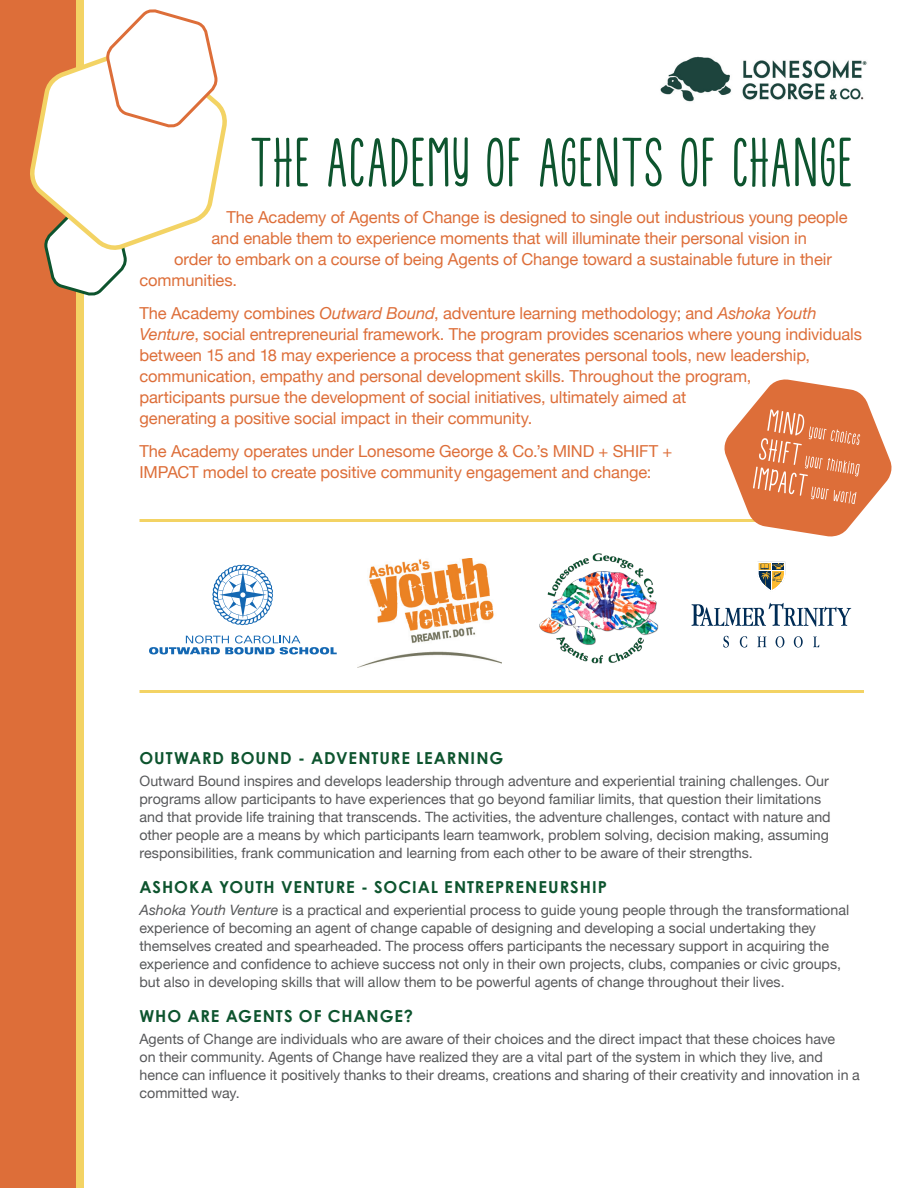
<style>
.page{position:relative;width:918px;height:1188px;background:#fff}
.page>*{position:absolute;margin:0;border:0;box-sizing:border-box;transform-origin:0 0}
.Main_Titles{font:66px "KG How Many Times";letter-spacing:.035em;color:#0d542e}
.BODY{font:16.5px/21px "Helvetica Neue";letter-spacing:-.01em;color:#dd6e39}
.Sub_titles{font:700 16.5px "Century Gothic";letter-spacing:.055em;color:#0d542e}
.BODY-2{font:14.25px/18px "Helvetica Neue";color:#57585a}
.s1{font-style:italic}
</style>
<div class="page">
<div style="left:0;top:0;width:76px;height:1188px;background:#dd6e39"></div>
<div style="left:76px;top:0;width:8px;height:1188px;background:#f3d364"></div>
<img style="left:539px;top:553px;width:120px;height:111px">
<img style="left:660px;top:56px;width:207px;height:46px">
<img style="left:357px;top:558px;width:144px;height:110px">
<svg style="left:692px;top:603px;width:159px;height:24px"></svg>
<svg style="left:723px;top:636px;width:6px;height:12px"></svg>
<svg style="left:740px;top:636px;width:7px;height:12px"></svg>
<svg style="left:757px;top:637px;width:9px;height:10px"></svg>
<svg style="left:776px;top:636px;width:8px;height:12px"></svg>
<svg style="left:794px;top:636px;width:9px;height:12px"></svg>
<svg style="left:813px;top:637px;width:6px;height:10px"></svg>
<svg style="left:758px;top:562px;width:28px;height:28px"></svg>
<svg style="left:212px;top:564px;width:61px;height:62px"></svg>
<svg style="left:149px;top:635px;width:188px;height:19px"></svg>
<hr style="left:140px;top:519px;width:688px;height:3px;background:#f3d364">
<hr style="left:140px;top:690px;width:724px;height:3px;background:#f3d364">
<svg style="left:724px;top:379px;width:168px;height:158px"></svg>
<svg style="left:30px;top:9px;width:197px;height:287px"></svg>
<p class="Main_Titles" style="left:250px;top:127px;width:603px">THE ACADEMY OF AGENTS OF CHANGE</p>
<p class="BODY" style="left:226px;top:207px;width:623px">The Academy of Agents of Change is designed to single out industrious young people</p>
<p class="BODY" style="left:212px;top:228px;width:597px">and enable them to experience moments that will illuminate their personal vision in</p>
<p class="BODY" style="left:174px;top:249px;width:659px">order to embark on a course of being Agents of Change toward a sustainable future in their</p>
<p class="BODY" style="left:140px;top:270px;width:99px">communities.</p>
<p class="BODY" style="left:140px;top:303px;width:724px">The Academy combines <span class="s1">Outward Bound</span>, adventure learning methodology; and <span class="s1">Ashoka Youth Venture</span>, social entrepreneurial framework. The program provides scenarios where young individuals between 15 and 18 may experience a process that generates personal tools, new leadership, communication, empathy and personal development skills. Throughout the program,<br>participants pursue the development of social initiatives, ultimately aimed at<br>generating a positive social impact in their community.</p>
<p class="BODY" style="left:140px;top:441px;width:534px">The Academy operates under Lonesome George &amp; Co.’s MIND + SHIFT +<br>IMPACT model to create positive community engagement and change:</p>
<p class="Sub_titles" style="left:140px;top:748px;width:365px">OUTWARD BOUND - ADVENTURE LEARNING</p>
<p class="BODY-2" style="left:140px;top:773px;width:693px">Outward Bound inspires and develops leadership through adventure and experiential training challenges. Our programs allow participants to have experiences that go beyond familiar limits, that question their limitations and that provide life training that transcends. The activities, the adventure challenges, contact with nature and other people are a means by which participants learn teamwork, problem solving, decision making, assuming responsibilities, frank communication and learning from each other to be aware of their strengths.</p>
<p class="Sub_titles" style="left:140px;top:877px;width:469px">ASHOKA YOUTH VENTURE - SOCIAL ENTREPRENEURSHIP</p>
<p class="BODY-2" style="left:140px;top:902px;width:711px"><span class="s1">Ashoka Youth Venture</span> is a practical and experiential process to guide young people through the transformational experience of becoming an agent of change capable of designing and developing a social undertaking they themselves created and spearheaded. The process offers participants the necessary support in acquiring the experience and confidence to achieve success not only in their own projects, clubs, companies or civic groups, but also in developing skills that will allow them to be powerful agents of change throughout their lives.</p>
<p class="Sub_titles" style="left:140px;top:1006px;width:275px">WHO ARE AGENTS OF CHANGE?</p>
<p class="BODY-2" style="left:140px;top:1031px;width:722px">Agents of Change are individuals who are aware of their choices and the direct impact that these choices have<br>on their community. Agents of Change have realized they are a vital part of the system in which they live, and hence can influence it positively thanks to their dreams, creations and sharing of their creativity and innovation in a committed way.</p>
</div>
